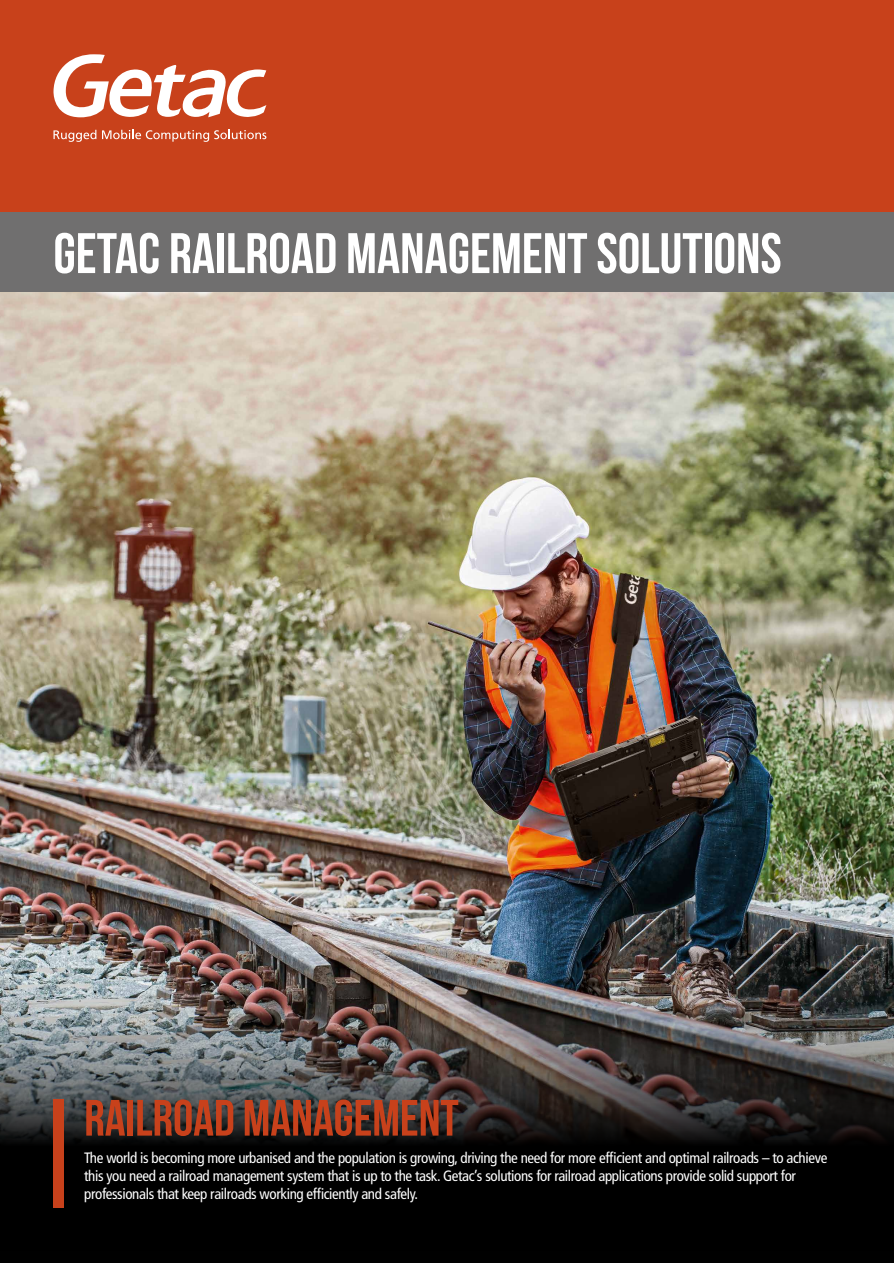
<style>
.page{position:relative;width:894px;height:1263px;background:#fff}
.page>*{position:absolute;margin:0;border:0;box-sizing:border-box;transform-origin:0 0}
.t1{font:700 57px "Bebas Neue";color:#fff}
.t2{font:51px "Bebas Neue";color:#c8411b}
.t3{font:condensed 15px/18px "Frutiger LT Std";letter-spacing:-.025em;color:#fff}
</style>
<div class="page">
<img style="left:0;top:292px;width:893px;height:663px">
<div style="left:0;top:0;width:893px;height:282px;background:#c8411b"></div>
<div style="left:0;top:212px;width:893px;height:80px;background:#706f6f"></div>
<img style="left:0;top:955px;width:893px;height:308px">
<svg style="left:53px;top:54px;width:213px;height:64px"></svg>
<svg style="left:53px;top:130px;width:43px;height:12px"></svg>
<svg style="left:102px;top:130px;width:164px;height:12px"></svg>
<div style="left:53px;top:1100px;width:11px;height:108px;background:#c8411b"></div>
<h1 class="t1" style="left:53px;top:222px;width:729px">GETAC RAILROAD MANAGEMENT SOLUTIONS</h1>
<h2 class="t2" style="left:84px;top:1090px;width:376px">RAILROAD MANAGEMENT</h2>
<p class="t3" style="left:84px;top:1149px;width:744px">The world is becoming more urbanised and the population is growing, driving the need for more efficient and optimal railroads – to achieve this you need a railroad management system that is up to the task. Getac’s solutions for railroad applications provide solid support for professionals that keep railroads working efficiently and safely.</p>
</div>
